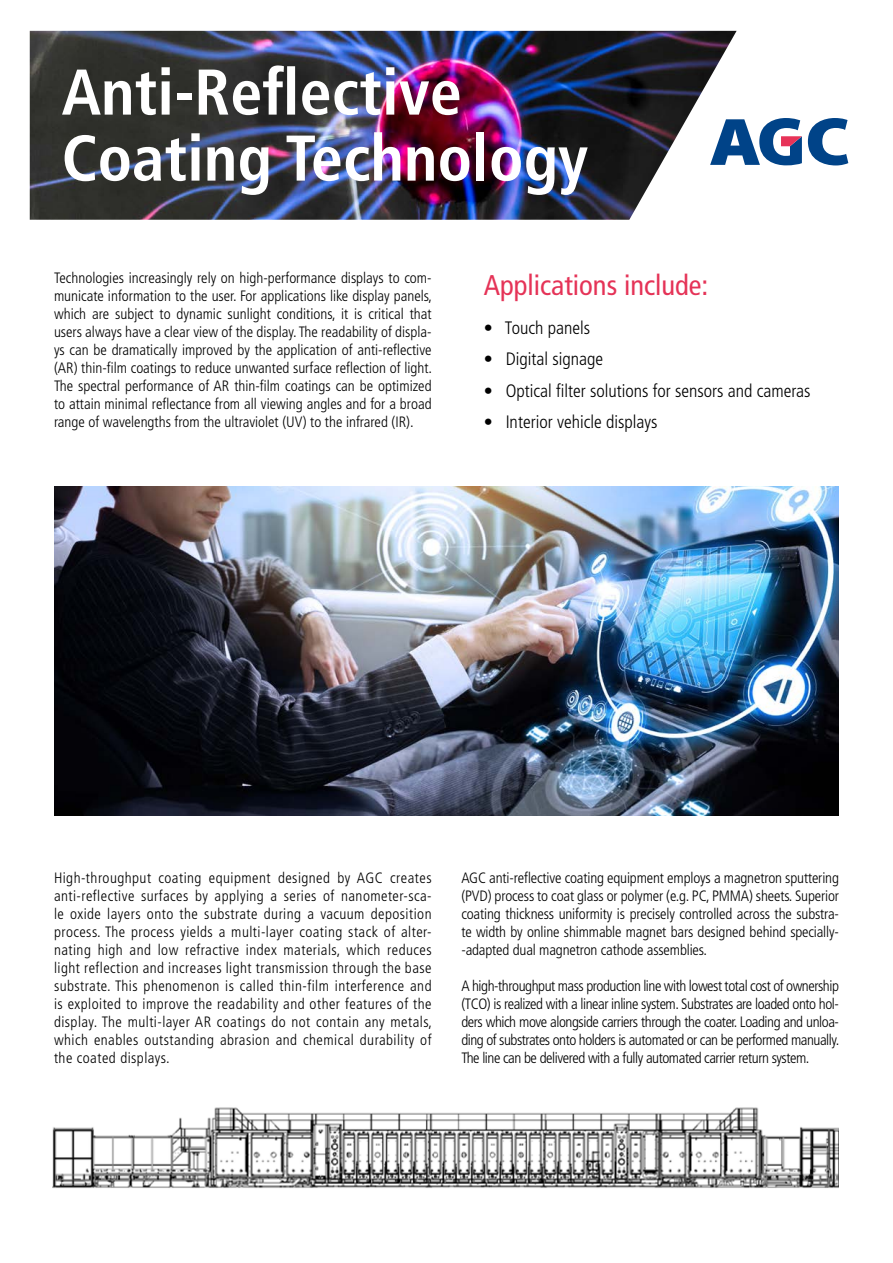
<style>
.page{position:relative;width:893px;height:1263px;background:#fff}
.page>*{position:absolute;margin:0;border:0;box-sizing:border-box;transform-origin:0 0}
.t1{font:700 condensed 64.5px "Frutiger CE";color:#fff}
.t2{font:condensed 28.5px "Frutiger CE";color:#e53357}
.t3{font:300 condensed 18px "Frutiger CE";color:#000}
.t4{font:300 condensed 15px/18px "Frutiger CE";letter-spacing:-.01em;color:#000;text-align:justify}
</style>
<div class="page">
<img style="left:30px;top:31px;width:707px;height:189px">
<svg style="left:808px;top:118px;width:40px;height:47px"></svg>
<svg style="left:710px;top:118px;width:92px;height:47px"></svg>
<img style="left:54px;top:487px;width:785px;height:328px">
<img style="left:52px;top:1107px;width:787px;height:81px">
<p class="t1" style="left:62px;top:55px;width:402px">Anti-Reflective</p>
<p class="t1" style="left:62px;top:121px;width:528px">Coating Technology</p>
<p class="t4" style="left:54px;top:269px;width:380px">Technologies increasingly rely on high-performance displays to com&shy;municate information to the user. For applications like display panels, which are subject to dynamic sunlight conditions, it is critical that users always have a clear view of the display. The readability of displa&shy;ys can be dramatically improved by the application of anti-reflective (AR) thin-film coatings to reduce unwanted surface reflection of light.<br>The spectral performance of AR thin-film coatings can be optimized to attain minimal reflectance from all viewing angles and for a broad range of wavelengths from the ultraviolet (UV) to the infrared (IR).</p>
<p class="t2" style="left:484px;top:268px;width:226px">Applications include:</p>
<p class="t3" style="left:484px;top:317px;width:108px">• Touch panels</p>
<p class="t3" style="left:484px;top:349px;width:121px">• Digital signage</p>
<p class="t3" style="left:484px;top:380px;width:328px">• Optical filter solutions for sensors and cameras</p>
<p class="t3" style="left:484px;top:412px;width:175px">• Interior vehicle displays</p>
<p class="t4" style="left:54px;top:869px;width:380px">High-throughput coating equipment designed by AGC creates anti-reflective surfaces by applying a series of nanometer-sca&shy;le oxide layers onto the substrate during a vacuum deposition process. The process yields a multi-layer coating stack of alter&shy;nating high and low refractive index materials, which reduces light reflection and increases light transmission through the base substrate. This phenomenon is called thin-film interference and is exploited to improve the readability and other features of the display. The multi-layer AR coatings do not contain any metals, which enables outstanding abrasion and chemical durability of the coated displays.</p>
<p class="t4" style="left:461px;top:869px;width:379px">AGC anti-reflective coating equipment employs a magnetron sputtering (PVD) process to coat glass or polymer (e.g. PC, PMMA) sheets. Superior coating thickness uniformity is precisely controlled across the substra&shy;te width by online shimmable magnet bars designed behind specially--adapted dual magnetron cathode assemblies.</p>
<p class="t4" style="left:461px;top:977px;width:380px">A high-throughput mass production line with lowest total cost of ownership (TCO) is realized with a linear inline system. Substrates are loaded onto hol&shy;ders which move alongside carriers through the coater. Loading and unloa&shy;ding of substrates onto holders is automated or can be performed manually.<br>The line can be delivered with a fully automated carrier return system.</p>
</div>
